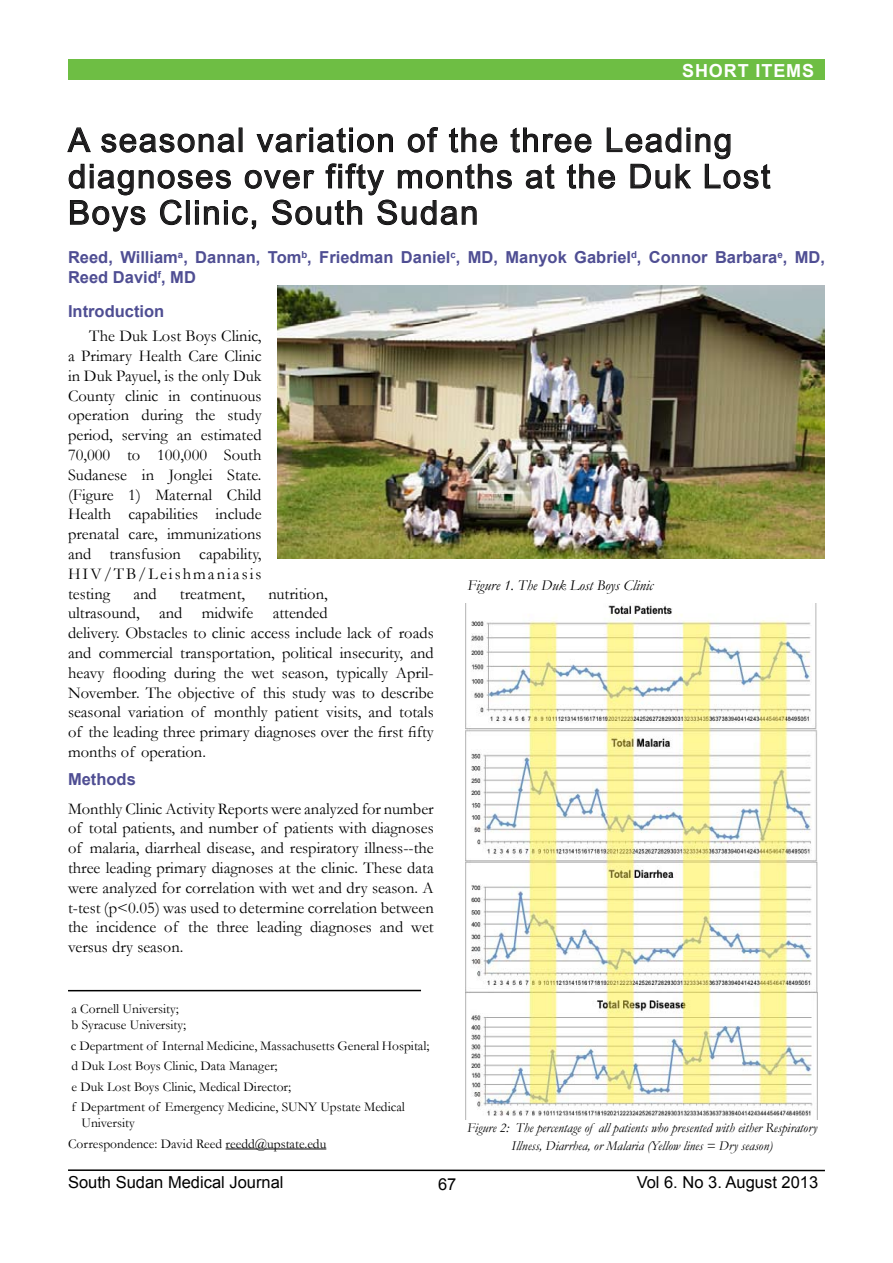
<style>
.page{position:relative;width:893px;height:1263px;background:#fff}
.page>*{position:absolute;margin:0;border:0;box-sizing:border-box;transform-origin:0 0}
.t1{font:33px/36.3px "Arial";letter-spacing:.05em;color:#1d1c1d}
.t2{font:700 18px "Arial";letter-spacing:.05em;color:#fff}
.t3{font:16.5px/19.8px "Garamond";color:#000;text-align:justify}
.t4{font:700 16.5px/19.8px "Arial";color:#4f4e93}
.t5{font:16.5px "Arial";color:#000}
.t6{font:italic 15px "Garamond";color:#000}
.t7{font:13.5px/20.4px "Garamond";color:#000}
.t8{font:italic 13.5px/18px "Garamond";color:#000;text-align:center}
</style>
<div class="page">
<hr style="left:68px;top:1169px;width:757px;height:2px;background:#000">
<div style="left:68px;top:60px;width:757px;height:20px;background:#6ebe44"></div>
<svg style="left:67px;top:127px;width:704px;height:105px"></svg>
<hr style="left:68px;top:990px;width:353px;height:1px;background:#000">
<hr style="left:226px;top:1148px;width:100px;height:1px;background:#000">
<img style="left:277px;top:286px;width:548px;height:272px">
<img style="left:465px;top:603px;width:353px;height:516px">
<p class="t2" style="left:682px;top:58px;width:134px">SHORT ITEMS</p>
<h1 class="t1" style="left:68px;top:122px;width:704px">A seasonal variation of the three Leading diagnoses over fifty months at the Duk Lost<br>Boys Clinic, South Sudan</h1>
<p class="t4" style="left:68px;top:248px;width:758px">Reed, William<sup>a</sup>, Dannan, Tom<sup>b</sup>, Friedman Daniel<sup>c</sup>, MD, Manyok Gabriel<sup>d</sup>, Connor Barbara<sup>e</sup>, MD,<br>Reed David<sup>f</sup>, MD</p>
<p class="t4" style="left:68px;top:302px;width:98px">Introduction</p>
<p class="t3" style="left:68px;top:326px;width:195px;text-indent:21px">The Duk Lost Boys Clinic, a Primary Health Care Clinic in Duk Payuel, is the only Duk County clinic in continuous operation during the study period, serving an estimated 70,000 to 100,000 South Sudanese in Jonglei State. (Figure 1) Maternal Child Health capabilities include prenatal care, immunizations and transfusion capability, HIV/TB/Leishmaniasis testing</p>
<p class="t6" style="left:468px;top:575px;width:187px">Figure 1. The Duk Lost Boys Clinic</p>
<p class="t3" style="left:133px;top:583px;width:25px">and</p>
<p class="t3" style="left:180px;top:583px;width:67px">treatment,</p>
<p class="t3" style="left:68px;top:583px;width:367px;text-align:left;text-indent:200px">nutrition,<br>ultrasound, and midwife attended<br>delivery. Obstacles to clinic access include lack of roads and commercial transportation, political insecurity, and heavy flooding during the wet season, typically April-November. The objective of this study was to describe seasonal variation of monthly patient visits, and totals of the leading three primary diagnoses over the first fifty months of operation.</p>
<p class="t4" style="left:68px;top:770px;width:69px">Methods</p>
<p class="t3" style="left:68px;top:798px;width:367px">Monthly Clinic Activity Reports were analyzed for number of total patients, and number of patients with diagnoses of malaria, diarrheal disease, and respiratory illness--the three leading primary diagnoses at the clinic. These data were analyzed for correlation with wet and dry season. A t-test (p&lt;0.05) was used to determine correlation between the incidence of the three leading diagnoses and wet versus dry season.</p>
<p class="t7" style="left:71px;top:1000px;width:116px;line-height:16.2px">a Cornell University; b Syracuse University;</p>
<p class="t7" style="left:71px;top:1035px;width:360px">c Department of Internal Medicine, Massachusetts General Hospital; d Duk Lost Boys Clinic, Data Manager;<br>e Duk Lost Boys Clinic, Medical Director;<br>f Department of Emergency Medicine, SUNY Upstate Medical</p>
<p class="t7" style="left:68px;top:1113px;width:260px;text-indent:14px">University<br>Correspondence: David Reed reedd@upstate.edu</p>
<p class="t8" style="left:467px;top:1119px;width:351px">Figure 2: The percentage of all patients who presented with either Respiratory<br>Illness, Diarrhea, or Malaria (Yellow lines = Dry season)</p>
<p class="t5" style="left:68px;top:1172px;width:217px">South Sudan Medical Journal</p>
<p class="t5" style="left:637px;top:1172px;width:183px">Vol 6. No 3. August 2013</p>
<p class="t5" style="left:438px;top:1173px;width:20px">67</p>
</div>
